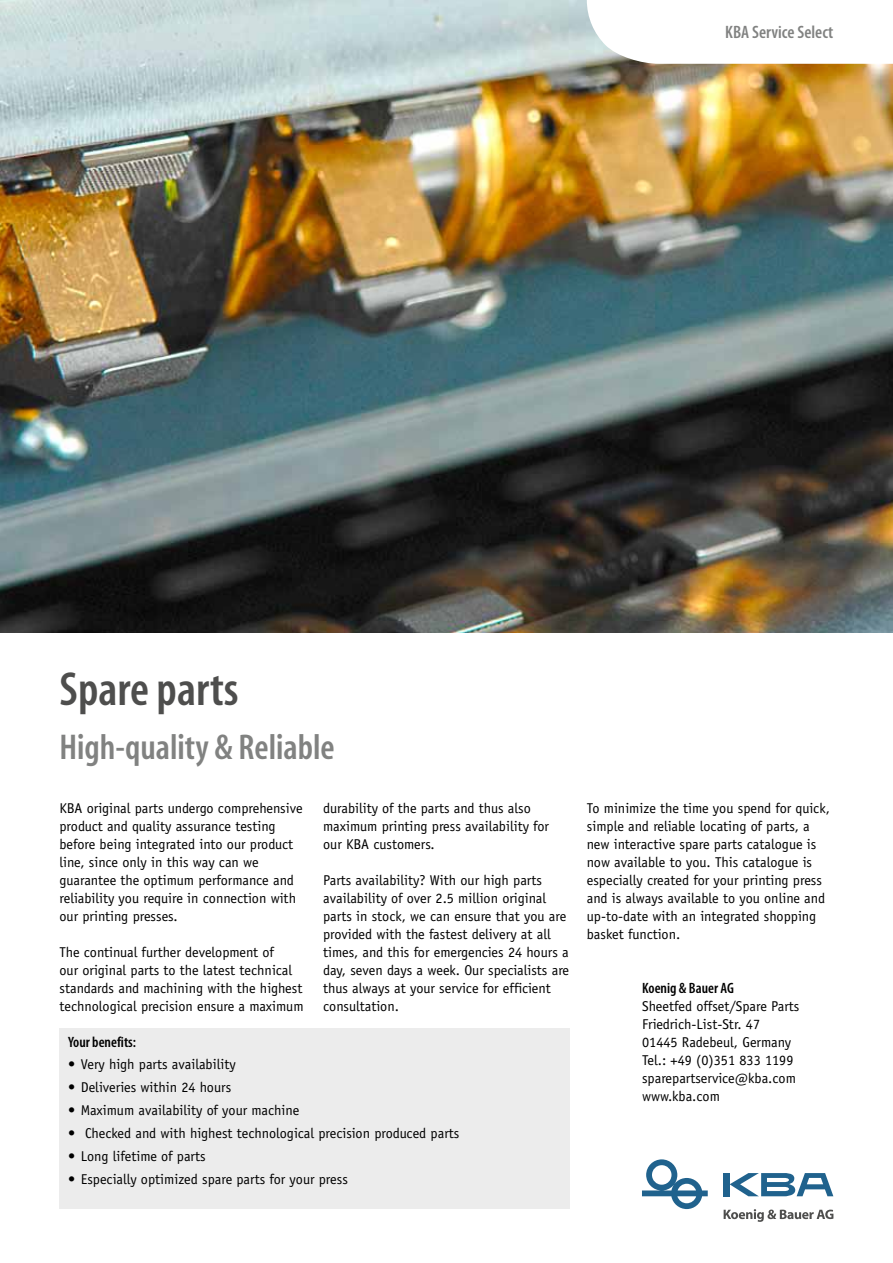
<style>
.page{position:relative;width:893px;height:1263px;background:#fff}
.page>*{position:absolute;margin:0;border:0;box-sizing:border-box;transform-origin:0 0}
.t1{font:600 condensed 48px "Myriad";color:#4e4e4d}
.t2{font:600 condensed 36px "Myriad";color:#818281}
.t3{font:600 condensed 18px "Myriad Pro";color:#818281}
.t4{font:600 condensed 15px "Myriad Pro";color:#000}
.t5{font:14.25px/18px "Officina Sans";color:#000}
</style>
<div class="page">
<div style="left:724px;top:1173px;width:6px;height:23px;background:#20628d"></div>
<svg style="left:730px;top:1173px;width:103px;height:23px"></svg>
<svg style="left:642px;top:1159px;width:66px;height:50px"></svg>
<svg style="left:724px;top:1209px;width:109px;height:13px"></svg>
<img style="left:0;top:0;width:893px;height:632px">
<svg style="left:587px;top:0;width:306px;height:64px"></svg>
<div style="left:60px;top:1028px;width:510px;height:180px;background:#ececec"></div>
<p class="t3" style="left:725px;top:21px;width:110px">KBA Service Select</p>
<h1 class="t1" style="left:60px;top:665px;width:181px">Spare parts</h1>
<h2 class="t2" style="left:60px;top:729px;width:277px">High-quality &amp; Reliable</h2>
<p class="t5" style="left:323px;top:799px;width:227px">durability of the parts and thus also maximum printing press availability for our KBA customers.</p>
<p class="t5" style="left:323px;top:871px;width:247px">Parts availability? With our high parts availability of over 2.5 million original parts in stock, we can ensure that you are provided with the fastest delivery at all times, and this for emergencies 24 hours a day, seven days a week. Our specialists are thus always at your service for efficient consultation.</p>
<p class="t4" style="left:68px;top:1032px;width:70px">Your benefits:</p>
<p class="t5" style="left:68px;top:1056px;width:169px">• Very high parts availability</p>
<p class="t5" style="left:68px;top:1078px;width:165px">• Deliveries within 24 hours</p>
<p class="t5" style="left:68px;top:1101px;width:233px">• Maximum availability of your machine</p>
<p class="t5" style="left:68px;top:1124px;width:393px">• Checked and with highest technological precision produced parts</p>
<p class="t5" style="left:68px;top:1147px;width:139px">• Long lifetime of parts</p>
<p class="t5" style="left:68px;top:1170px;width:281px">• Especially optimized spare parts for your press</p>
<p class="t5" style="left:60px;top:799px;width:245px">KBA original parts undergo comprehensive product and quality assurance testing before being integrated into our product line, since only in this way can we guarantee the optimum performance and reliability you require in connection with our printing presses.</p>
<p class="t5" style="left:60px;top:943px;width:246px">The continual further development of<br>our original parts to the latest technical standards and machining with the highest technological precision ensure a maximum</p>
<p class="t5" style="left:587px;top:799px;width:245px">To minimize the time you spend for quick, simple and reliable locating of parts, a new interactive spare parts catalogue is now available to you. This catalogue is especially created for your printing press and is always available to you online and up-to-date with an integrated shopping basket function.</p>
<p class="t4" style="left:642px;top:978px;width:93px">Koenig &amp; Bauer AG</p>
<p class="t5" style="left:642px;top:997px;width:159px">Sheetfed offset/Spare Parts<br>Friedrich-List-Str. 47<br>01445 Radebeul, Germany<br>Tel.: +49 (0)351 833 1199 sparepartservice@kba.com www.kba.com</p>
</div>
